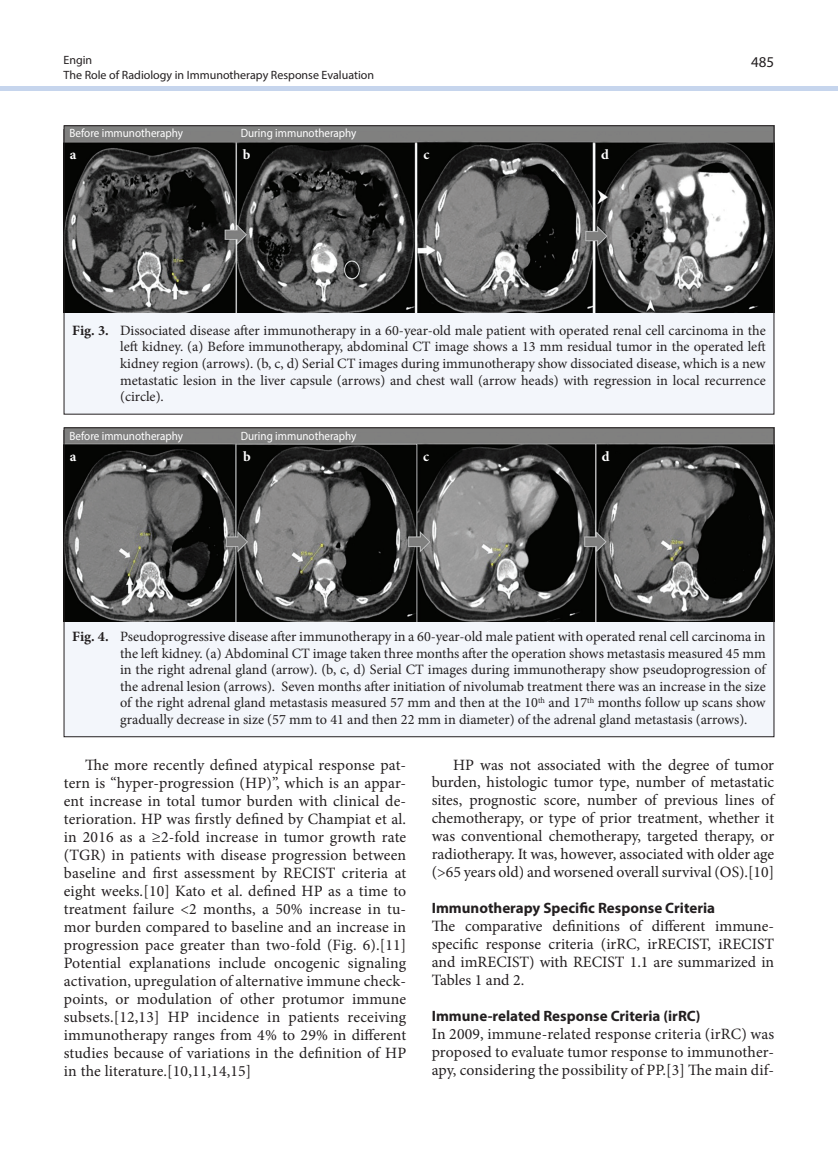
<style>
.page{position:relative;width:838px;height:1170px;background:#fff}
.page>*{position:absolute;margin:0;border:0;box-sizing:border-box;transform-origin:0 0}
.t1{font:15.75px/18px "Minion Pro";color:#231f20;text-align:justify}
.t2{font:700 15px "Myriad Pro";color:#231f20}
.t3{font:15px "Myriad Pro";color:#231f20}
.t4{font:14.25px/16.5px "Minion Pro";color:#231f20;text-align:justify}
.t5{font:700 14.25px "Minion Pro";color:#fff}
.t6{font:12px "Myriad Pro";color:#fff;scale:.92 1}
.t7{font:12px "Myriad Pro";color:#231f20}
.s1{font-weight:700}
</style>
<div class="page">
<hr style="left:0;top:86px;width:838px;height:4px;background:#c6d5ed">
<div style="left:64px;top:312px;width:710px;height:102px;background:#f3f6fb"></div>
<img style="left:66px;top:131px;width:706px;height:181px">
<svg style="left:64px;top:125px;width:710px;height:6px;background:#70706f"></svg>
<div style="left:64px;top:621px;width:710px;height:115px;background:#f3f6fb"></div>
<img style="left:66px;top:432px;width:706px;height:189px">
<svg style="left:64px;top:427px;width:710px;height:5px;background:#6d6c6b"></svg>
<p class="t7" style="left:64px;top:53px;width:30px">Engin</p>
<p class="t3" style="left:751px;top:52px;width:25px">485</p>
<p class="t7" style="left:64px;top:68px;width:312px">The Role of Radiology in Immunotherapy Response Evaluation</p>
<p class="t6" style="left:70px;top:126px;width:125px">Before immunotheraphy</p>
<p class="t6" style="left:241px;top:126px;width:127px">During immunotheraphy</p>
<p class="t5" style="left:70px;top:145px;width:8px">a</p>
<p class="t5" style="left:243px;top:145px;width:9px">b</p>
<p class="t5" style="left:423px;top:145px;width:8px">c</p>
<p class="t5" style="left:601px;top:145px;width:9px">d</p>
<p class="t4" style="left:120px;top:322px;width:647px;text-indent:-48px"><span class="s1">Fig. 3.</span> Dissociated disease after immunotherapy in a 60-year-old male patient with operated renal cell carcinoma in the left kidney. (a) Before immunotherapy, abdominal CT image shows a 13 mm residual tumor in the operated left kidney region (arrows). (b, c, d) Serial CT images during immunotherapy show dissociated disease, which is a new metastatic lesion in the liver capsule (arrows) and chest wall (arrow heads) with regression in local recurrence (circle).</p>
<p class="t6" style="left:70px;top:428px;width:125px">Before immunotheraphy</p>
<p class="t6" style="left:241px;top:428px;width:127px">During immunotheraphy</p>
<p class="t5" style="left:70px;top:447px;width:8px">a</p>
<p class="t5" style="left:243px;top:447px;width:9px">b</p>
<p class="t5" style="left:423px;top:447px;width:8px">c</p>
<p class="t5" style="left:602px;top:447px;width:9px">d</p>
<p class="t4" style="left:120px;top:628px;width:647px;text-indent:-48px"><span class="s1">Fig. 4.</span> Pseudoprogressive disease after immunotherapy in a 60-year-old male patient with operated renal cell carcinoma in the left kidney. (a) Abdominal CT image taken three months after the operation shows metastasis measured 45 mm in the right adrenal gland (arrow). (b, c, d) Serial CT images during immunotherapy show pseudoprogression of the adrenal lesion (arrows). Seven months after initiation of nivolumab treatment there was an increase in the size of the right adrenal gland metastasis measured 57 mm and then at the 10<sup>th</sup> and 17<sup>th</sup> months follow up scans show gradually decrease in size (57 mm to 41 and then 22 mm in diameter) of the adrenal gland metastasis (arrows).</p>
<p class="t1" style="left:64px;top:755px;width:344px;text-indent:21px">The more recently defined atypical response pat&shy;tern is “hyper-progression (HP)”, which is an appar&shy;ent increase in total tumor burden with clinical de&shy;terioration. HP was firstly defined by Champiat et al. in 2016 as a ≥2-fold increase in tumor growth rate (TGR) in patients with disease progression between baseline and first assessment by RECIST criteria at eight weeks.[10] Kato et al. defined HP as a time to treatment failure &lt;2 months, a 50% increase in tu&shy;mor burden compared to baseline and an increase in progression pace greater than two-fold (Fig. 6).[11] Potential explanations include oncogenic signaling activation, upregulation of alternative immune check&shy;points, or modulation of other protumor immune subsets.[12,13] HP incidence in patients receiving immunotherapy ranges from 4% to 29% in different studies because of variations in the definition of HP in the literature.[10,11,14,15]</p>
<p class="t1" style="left:432px;top:755px;width:344px;text-indent:21px">HP was not associated with the degree of tumor burden, histologic tumor type, number of metastatic sites, prognostic score, number of previous lines of chemotherapy, or type of prior treatment, whether it was conventional chemotherapy, targeted therapy, or radiotherapy. It was, however, associated with older age (&gt;65 years old) and worsened overall survival (OS).[10]</p>
<p class="t2" style="left:432px;top:897px;width:285px">Immunotherapy Specific Response Criteria</p>
<p class="t1" style="left:432px;top:916px;width:344px">The comparative definitions of different immune&shy;specific response criteria (irRC, irRECIST, iRECIST and imRECIST) with RECIST 1.1 are summarized in Tables 1 and 2.</p>
<p class="t2" style="left:432px;top:1005px;width:270px">Immune-related Response Criteria (irRC)</p>
<p class="t1" style="left:432px;top:1024px;width:344px">In 2009, immune-related response criteria (irRC) was proposed to evaluate tumor response to immunother&shy;apy, considering the possibility of PP.[3] The main dif-</p>
</div>
